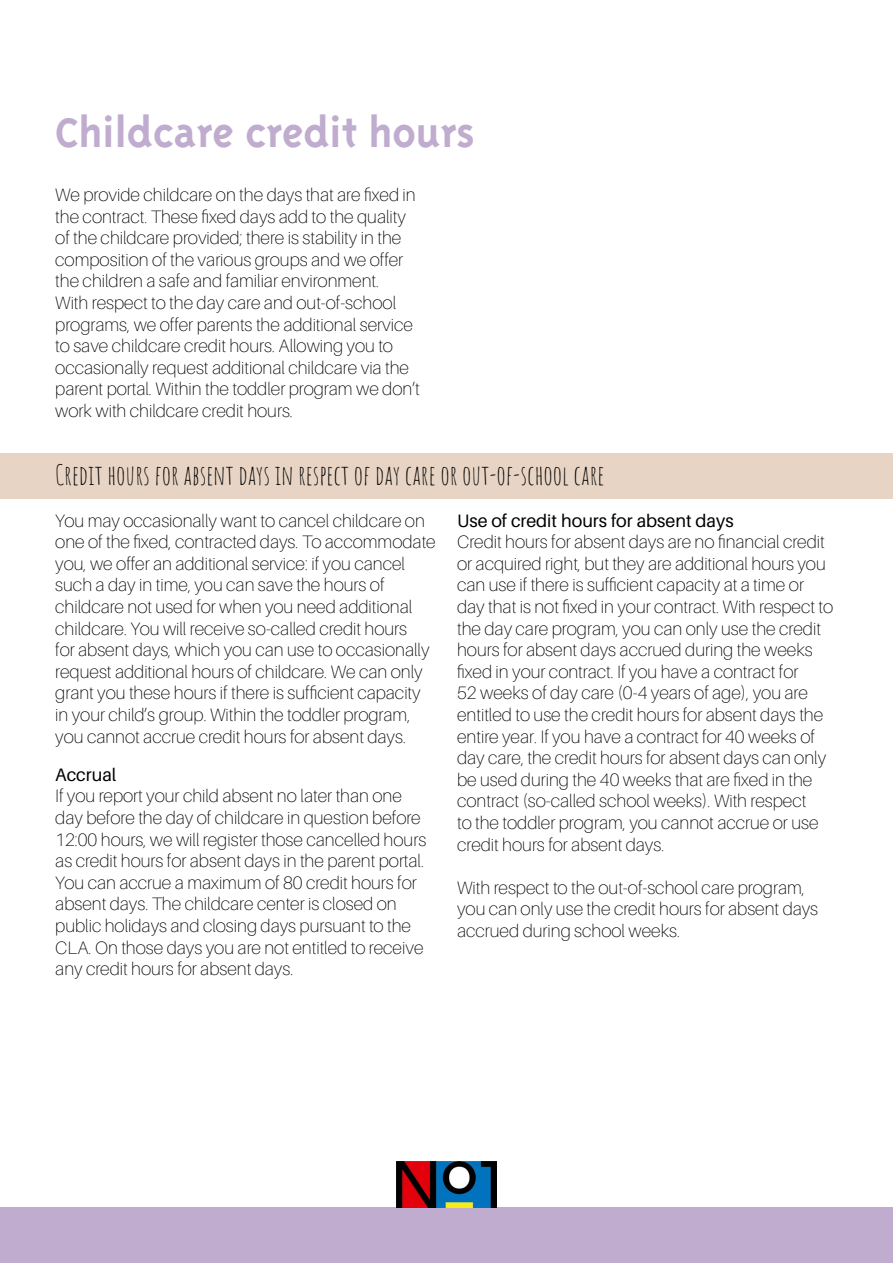
<style>
.page{position:relative;width:893px;height:1263px;background:#fff}
.page>*{position:absolute;margin:0;border:0;box-sizing:border-box;transform-origin:0 0}
.t1{font:47.25px "Triplex Bold Lining";color:#c0accf}
.t2{font:27px "Amatic SC";color:#000}
.t3{font:100 18px/21.6px "Aileron";color:#000}
.t4{font:18px "Aileron";color:#000}
</style>
<div class="page">
<div style="left:0;top:1208px;width:893px;height:55px;background:#c0accf"></div>
<img style="left:396px;top:1161px;width:101px;height:46px">
<div style="left:0;top:453px;width:893px;height:46px;background:#e7d4c4"></div>
<h1 class="t1" style="left:55px;top:105px;width:421px">Childcare credit hours</h1>
<p class="t3" style="left:55px;top:184px;width:366px">We provide childcare on the days that are fixed in the contract. These fixed days add to the quality of the childcare provided; there is stability in the composition of the various groups and we offer the children a safe and familiar environment.<br>With respect to the day care and out-of-school programs, we offer parents the additional service to save childcare credit hours. Allowing you to occasionally request additional childcare via the parent portal. Within the toddler program we don’t work with childcare credit hours.</p>
<h2 class="t2" style="left:55px;top:456px;width:551px">CREDIT HOURS FOR ABSENT DAYS IN RESPECT OF DAY CARE OR OUT-OF-SCHOOL CARE</h2>
<p class="t3" style="left:55px;top:510px;width:382px">You may occasionally want to cancel childcare on one of the fixed, contracted days. To accommodate you, we offer an additional service: if you cancel such a day in time, you can save the hours of childcare not used for when you need additional childcare. You will receive so-called credit hours<br>for absent days, which you can use to occasionally request additional hours of childcare. We can only grant you these hours if there is sufficient capacity in your child’s group. Within the toddler program, you cannot accrue credit hours for absent days.</p>
<p class="t4" style="left:457px;top:510px;width:278px">Use of credit hours for absent days</p>
<p class="t3" style="left:457px;top:531px;width:377px">Credit hours for absent days are no financial credit or acquired right, but they are additional hours you can use if there is sufficient capacity at a time or day that is not fixed in your contract. With respect to the day care program, you can only use the credit hours for absent days accrued during the weeks fixed in your contract. If you have a contract for<br>52 weeks of day care (0-4 years of age), you are entitled to use the credit hours for absent days the entire year. If you have a contract for 40 weeks of day care, the credit hours for absent days can only be used during the 40 weeks that are fixed in the contract (so-called school weeks). With respect<br>to the toddler program, you cannot accrue or use credit hours for absent days.</p>
<p class="t3" style="left:457px;top:877px;width:363px">With respect to the out-of-school care program, you can only use the credit hours for absent days accrued during school weeks.</p>
<p class="t4" style="left:55px;top:764px;width:63px">Accrual</p>
<p class="t3" style="left:55px;top:785px;width:372px">If you report your child absent no later than one day before the day of childcare in question before 12:00 hours, we will register those cancelled hours as credit hours for absent days in the parent portal.<br>You can accrue a maximum of 80 credit hours for absent days. The childcare center is closed on public holidays and closing days pursuant to the CLA. On those days you are not entitled to receive any credit hours for absent days.</p>
</div>
